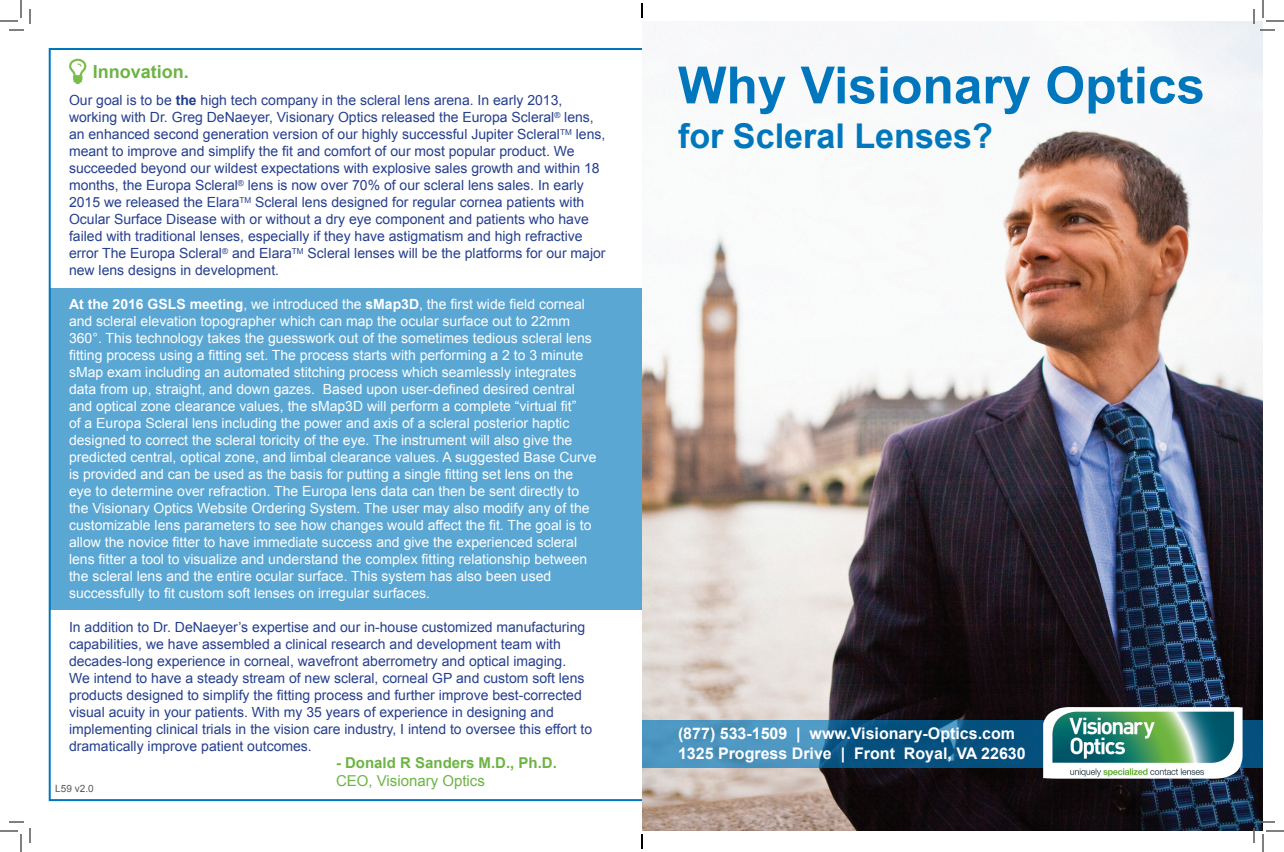
<style>
.page{position:relative;width:1284px;height:852px;background:#fff}
.page>*{position:absolute;margin:0;border:0;box-sizing:border-box;transform-origin:0 0}
.t1{font:700 51.4px "Arial";color:#0077bd}
.t2{font:700 34.1px "Arial";color:#0077bd}
.t3{font:700 18px "Arial";color:#6db444}
.t4{font:700 16px/20px "Arial";color:#fff}
.t5{font:700 15px "Arial";color:#6db444}
.t6{font:15px "Arial";color:#6db444}
.t7{font:14px/17px "Arial";color:#253f8e}
.t8{font:14px/17px "Arial";color:#fff}
.t9{font:10px "Arial";color:#57585a}
.s1{font-weight:700}
</style>
<div class="page">
<div style="left:50px;top:289px;width:604px;height:321px;background:#5aa7d4"></div>
<img style="left:69px;top:58px;width:18px;height:27px">
<img style="left:642px;top:21px;width:621px;height:810px">
<svg style="left:642px;top:720px;width:621px;height:48px;background:#27709d"></svg>
<img style="left:1046px;top:707px;width:197px;height:72px">
<svg style="left:0;top:0;width:31px;height:31px"></svg>
<svg style="left:0;top:821px;width:31px;height:31px"></svg>
<svg style="left:1253px;top:0;width:31px;height:31px"></svg>
<svg style="left:1253px;top:821px;width:31px;height:31px"></svg>
<svg style="left:641px;top:3px;width:2px;height:15px"></svg>
<svg style="left:641px;top:834px;width:2px;height:15px"></svg>
<p class="t3" style="left:93px;top:60px;width:98px">Innovation.</p>
<p class="t7" style="left:69px;top:92px;width:538px">Our goal is to be <span class="s1">the</span> high tech company in the scleral lens arena. In early 2013, working with Dr. Greg DeNaeyer, Visionary Optics released the Europa Scleral<sup>®</sup> lens, an enhanced second generation version of our highly successful Jupiter Scleral<sup>TM</sup> lens, meant to improve and simplify the fit and comfort of our most popular product. We succeeded beyond our wildest expectations with explosive sales growth and within 18 months, the Europa Scleral<sup>®</sup> lens is now over 70% of our scleral lens sales. In early 2015 we released the Elara<sup>TM</sup> Scleral lens designed for regular cornea patients with Ocular Surface Disease with or without a dry eye component and patients who have failed with traditional lenses, especially if they have astigmatism and high refractive error The Europa Scleral<sup>®</sup> and Elara<sup>TM</sup> Scleral lenses will be the platforms for our major new lens designs in development.</p>
<p class="t8" style="left:69px;top:296px;width:529px"><span class="s1">At the 2016 GSLS meeting</span>, we introduced the <span class="s1">sMap3D</span>, the first wide field corneal and scleral elevation topographer which can map the ocular surface out to 22mm 360°. This technology takes the guesswork out of the sometimes tedious scleral lens fitting process using a fitting set. The process starts with performing a 2 to 3 minute sMap exam including an automated stitching process which seamlessly integrates data from up, straight, and down gazes. Based upon user-defined desired central and optical zone clearance values, the sMap3D will perform a complete “virtual fit”<br>of a Europa Scleral lens including the power and axis of a scleral posterior haptic designed to correct the scleral toricity of the eye. The instrument will also give the predicted central, optical zone, and limbal clearance values. A suggested Base Curve is provided and can be used as the basis for putting a single fitting set lens on the eye to determine over refraction. The Europa lens data can then be sent directly to the Visionary Optics Website Ordering System. The user may also modify any of the customizable lens parameters to see how changes would affect the fit. The goal is to allow the novice fitter to have immediate success and give the experienced scleral lens fitter a tool to visualize and understand the complex fitting relationship between the scleral lens and the entire ocular surface. This system has also been used successfully to fit custom soft lenses on irregular surfaces.</p>
<p class="t7" style="left:69px;top:619px;width:525px">In addition to Dr. DeNaeyer’s expertise and our in-house customized manufacturing capabilities, we have assembled a clinical research and development team with decades-long experience in corneal, wavefront aberrometry and optical imaging.<br>We intend to have a steady stream of new scleral, corneal GP and custom soft lens products designed to simplify the fitting process and further improve best-corrected visual acuity in your patients. With my 35 years of experience in designing and implementing clinical trials in the vision care industry, I intend to oversee this effort to dramatically improve patient outcomes.</p>
<p class="t5" style="left:336px;top:753px;width:222px">- Donald R Sanders M.D., Ph.D.</p>
<p class="t6" style="left:336px;top:771px;width:150px">CEO, Visionary Optics</p>
<p class="t9" style="left:55px;top:782px;width:40px">L59 v2.0</p>
<h1 class="t1" style="left:678px;top:51px;width:529px">Why Visionary Optics</h1>
<h2 class="t2" style="left:678px;top:113px;width:316px">for Scleral Lenses?</h2>
<p class="t4" style="left:678px;top:723px;width:349px">(877) 533-1509 | www.Visionary-Optics.com<br>1325 Progress Drive | Front Royal, VA 22630</p>
</div>
